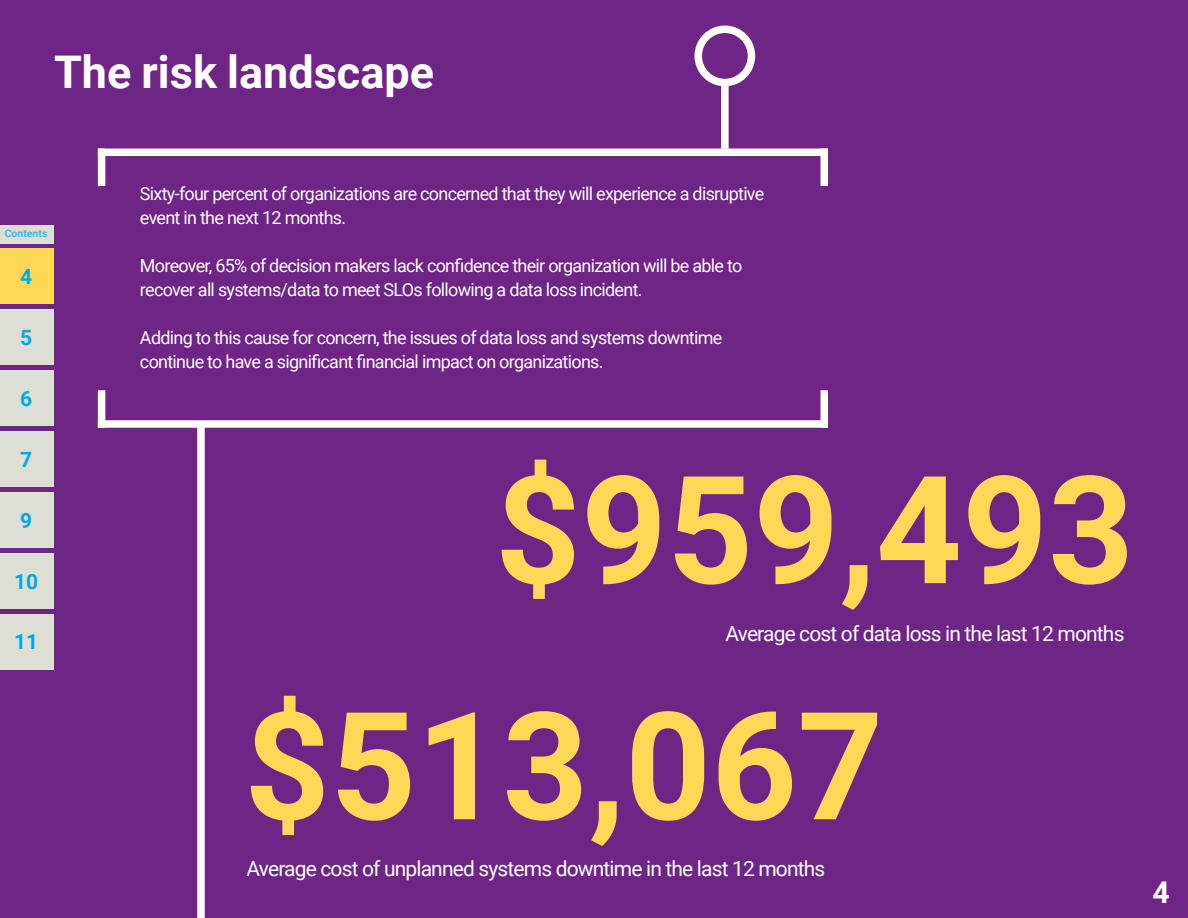
<style>
.page{position:relative;width:1188px;height:918px;background:#6e2585}
.page>*{position:absolute;margin:0;border:0;box-sizing:border-box;transform-origin:0 0}
.t1{font:700 150px/236.1px "Roboto";color:#ffd757}
.t2{font:700 45px "Roboto";color:#fff}
.t3{font:700 30px "Roboto";color:#fff}
.t4{font:21px "Roboto";letter-spacing:-.04em;color:#fff}
.t5{font:700 21px "Roboto";color:#00aae3}
.t6{font:18px/24px "Roboto";letter-spacing:-.04em;color:#fff}
.t7{font:700 10.5px "Roboto";color:#41b6e6}
</style>
<div class="page">
<div style="left:694px;top:26px;width:61px;height:60px;border:8px solid #fff;border-radius:50%"></div>
<div style="left:721px;top:83px;width:8px;height:73px;background:#fff"></div>
<div style="left:197px;top:423px;width:8px;height:495px;background:#fff"></div>
<div style="left:98px;top:149px;width:7px;height:37px;background:#fff"></div>
<div style="left:820px;top:149px;width:8px;height:37px;background:#fff"></div>
<div style="left:98px;top:149px;width:730px;height:7px;background:#fff"></div>
<div style="left:820px;top:390px;width:8px;height:38px;background:#fff"></div>
<div style="left:98px;top:390px;width:7px;height:38px;background:#fff"></div>
<div style="left:98px;top:420px;width:730px;height:8px;background:#fff"></div>
<div style="left:0;top:225px;width:54px;height:18px;background:#dddfd5"></div>
<div style="left:0;top:249px;width:54px;height:55px;background:#ffd757"></div>
<div style="left:0;top:309px;width:54px;height:56px;background:#dddfd5"></div>
<div style="left:0;top:431px;width:54px;height:56px;background:#dddfd5"></div>
<div style="left:0;top:492px;width:54px;height:56px;background:#dddfd5"></div>
<div style="left:0;top:370px;width:54px;height:56px;background:#dddfd5"></div>
<div style="left:0;top:553px;width:54px;height:56px;background:#dddfd5"></div>
<div style="left:0;top:614px;width:54px;height:55px;background:#dddfd5"></div>
<h2 class="t2" style="left:54px;top:40px;width:382px">The risk landscape</h2>
<p class="t7" style="left:5px;top:226px;width:44px">Contents</p>
<p class="t5" style="left:20px;top:262px;width:14px">4</p>
<p class="t5" style="left:20px;top:323px;width:14px">5</p>
<p class="t5" style="left:20px;top:384px;width:14px">6</p>
<p class="t5" style="left:20px;top:445px;width:14px">7</p>
<p class="t5" style="left:20px;top:506px;width:14px">9</p>
<p class="t5" style="left:14px;top:566px;width:26px">10</p>
<p class="t5" style="left:14px;top:627px;width:26px">11</p>
<p class="t6" style="left:140px;top:180px;width:626px">Sixty-four percent of organizations are concerned that they will experience a disruptive event in the next 12 months.</p>
<p class="t6" style="left:140px;top:252px;width:604px">Moreover, 65% of decision makers lack confidence their organization will be able to recover all systems/data to meet SLOs following a data loss incident.</p>
<p class="t6" style="left:140px;top:324px;width:584px">Adding to this cause for concern, the issues of data loss and systems downtime continue to have a significant financial impact on organizations.</p>
<h1 class="t1" style="left:244px;top:406px;width:892px;text-indent:251px">$959,493 $513,067</h1>
<p class="t4" style="left:725px;top:619px;width:401px">Average cost of data loss in the last 12 months</p>
<p class="t4" style="left:247px;top:854px;width:580px">Average cost of unplanned systems downtime in the last 12 months</p>
<h3 class="t3" style="left:1152px;top:871px;width:19px">4</h3>
</div>
